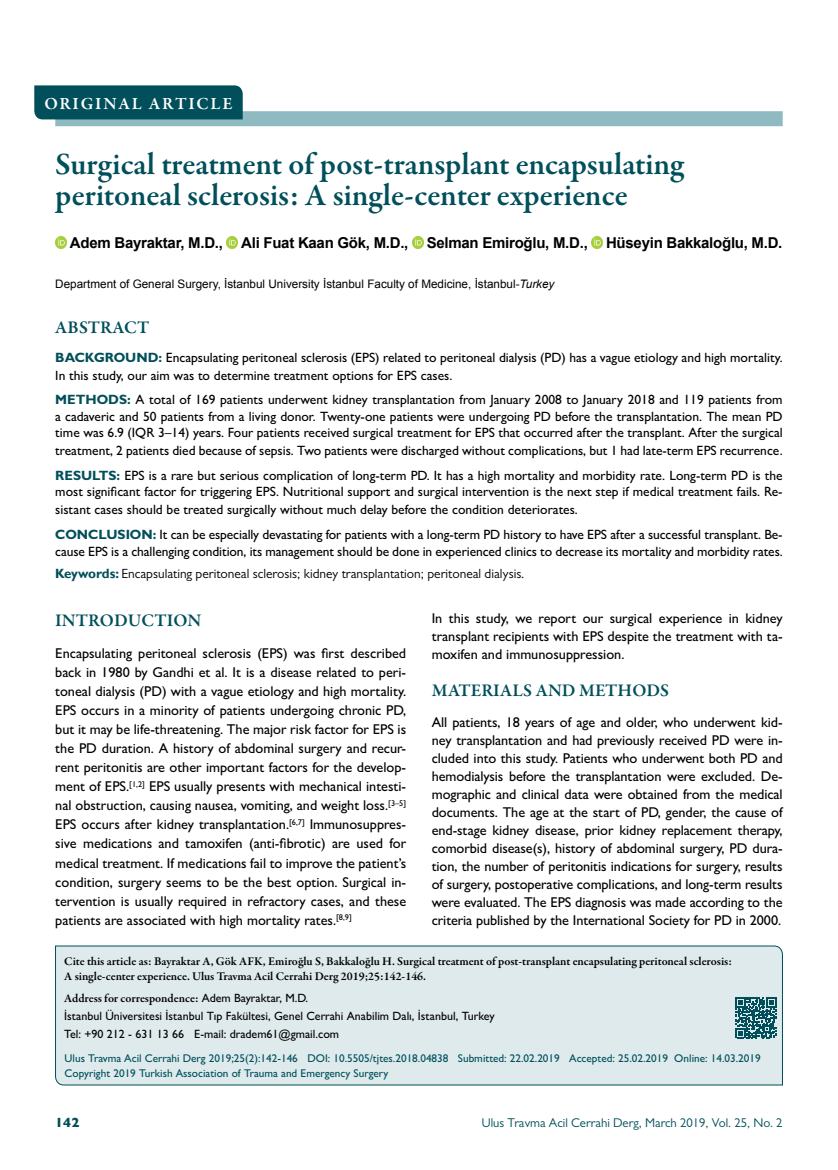
<style>
.page{position:relative;width:838px;height:1170px;background:#fff}
.page>*{position:absolute;margin:0;border:0;box-sizing:border-box;transform-origin:0 0}
.t1{font:600 31.5px/31.5px "Garamond Premr Pro";letter-spacing:-.005em;color:#004f5a}
.t2{font:600 18px "Garamond Premr Pro";letter-spacing:.005em;color:#004f5a}
.t3{font:600 17.25px "Garamond Premr Pro";letter-spacing:.1em;color:#fff}
.t4{font:700 15px "Arial";letter-spacing:-.02em;color:#000}
.t5{font:500 14.25px/19px "Gill Sans MT Pro";color:#000;text-align:justify}
.t6{font:500 13.5px/18px "Gill Sans MT Pro";color:#000}
.t7{font:800 13.5px "Gill Sans MT Pro";color:#004f5a}
.t8{font:13.35px "Gill Sans MT Pro";color:#000}
.t9{font:12.75px "Gill Sans MT Pro";color:#004f5a}
.t10{font:600 12px/15px "Garamond Premr Pro";color:#000}
.t11{font:500 12px/18px "Gill Sans MT Pro";color:#000}
.t12{font:11.7px "Arial";color:#000}
.t13{font:500 11.25px/15px "Gill Sans MT Pro";color:#004f5a}
.s1{font-style:italic}
.s2{font-weight:700;color:#004f5a}
.s3{font-family:"Gill Sans";font-weight:700;color:#004f5a}
.s4{font-family:"Gill Sans MT Pro";font-weight:500}
</style>
<div class="page">
<div style="left:55px;top:111px;width:727px;height:15px;background:#90bac2"></div>
<svg style="left:55px;top:237px;width:11px;height:11px"></svg>
<svg style="left:227px;top:237px;width:11px;height:11px"></svg>
<svg style="left:412px;top:237px;width:11px;height:11px"></svg>
<svg style="left:591px;top:237px;width:11px;height:11px"></svg>
<div style="left:34px;top:85px;width:209px;height:34px;background:#004f5a"></div>
<div style="left:55px;top:945px;width:728px;height:140px;background:#deeaec"></div>
<svg style="left:735px;top:997px;width:41px;height:41px;background:#3e7a83"></svg>
<p class="t3" style="left:44px;top:93px;width:190px">ORIGINAL ARTICLE</p>
<h1 class="t1" style="left:55px;top:149px;width:630px">Surgical treatment of post-transplant encapsulating peritoneal sclerosis: A single-center experience</h1>
<p class="t4" style="left:70px;top:233px;width:714px">Adem Bayraktar, M.D., Ali Fuat Kaan Gök, M.D., Selman Emiroğlu, M.D., Hüseyin Bakkaloğlu, M.D.</p>
<p class="t12" style="left:55px;top:276px;width:500px">Department of General Surgery, İstanbul University İstanbul Faculty of Medicine, İstanbul-<span class="s1">Turkey</span></p>
<p class="t2" style="left:55px;top:316px;width:95px">ABSTRACT</p>
<p class="t6" style="left:55px;top:348px;width:729px"><span class="s2">BACKGROUND:</span> Encapsulating peritoneal sclerosis (EPS) related to peritoneal dialysis (PD) has a vague etiology and high mortality.<br>In this study, our aim was to determine treatment options for EPS cases.</p>
<p class="t6" style="left:55px;top:391px;width:729px;line-height:16.5px;text-align:justify"><span class="s2">METHODS:</span> A total of 169 patients underwent kidney transplantation from January 2008 to January 2018 and 119 patients from a cadaveric and 50 patients from a living donor. Twenty-one patients were undergoing PD before the transplantation. The mean PD time was 6.9 (IQR 3–14) years. Four patients received surgical treatment for EPS that occurred after the transplant. After the surgical</p>
<p class="t6" style="left:55px;top:438px;width:729px;line-height:24.5px">treatment, 2 patients died because of sepsis. Two patients were discharged without complications, but 1 had late-term EPS recurrence.<br><span class="s2">RESULTS:</span> EPS is a rare but serious complication of long-term PD. It has a high mortality and morbidity rate. Long-term PD is the</p>
<p class="t6" style="left:55px;top:482px;width:729px">most significant factor for triggering EPS. Nutritional support and surgical intervention is the next step if medical treatment fails. Re&shy;sistant cases should be treated surgically without much delay before the condition deteriorates.</p>
<p class="t6" style="left:55px;top:525px;width:729px;line-height:17.5px"><span class="s2">CONCLUSION:</span> It can be especially devastating for patients with a long-term PD history to have EPS after a successful transplant. Be&shy;cause EPS is a challenging condition, its management should be done in experienced clinics to decrease its mortality and morbidity rates.</p>
<p class="t8" style="left:55px;top:565px;width:470px"><span class="s3">Keywords:</span> Encapsulating peritoneal sclerosis; kidney transplantation; peritoneal dialysis.</p>
<p class="t5" style="left:432px;top:608px;width:352px;line-height:18px">In this study, we report our surgical experience in kidney transplant recipients with EPS despite the treatment with ta&shy;moxifen and immunosuppression.</p>
<p class="t2" style="left:432px;top:679px;width:239px">MATERIALS AND METHODS</p>
<p class="t5" style="left:432px;top:712px;width:352px;line-height:18px">All patients, 18 years of age and older, who underwent kid&shy;ney transplantation and had previously received PD were in&shy;cluded into this study. Patients who underwent both PD and hemodialysis before the transplantation were excluded. De&shy;mographic and clinical data were obtained from the medical documents. The age at the start of PD, gender, the cause of end-stage kidney disease, prior kidney replacement therapy, comorbid disease(s), history of abdominal surgery, PD dura&shy;tion, the number of peritonitis indications for surgery, results of surgery, postoperative complications, and long-term results were evaluated. The EPS diagnosis was made according to the criteria published by the International Society for PD in 2000.</p>
<p class="t2" style="left:55px;top:609px;width:148px">INTRODUCTION</p>
<p class="t5" style="left:55px;top:643px;width:352px">Encapsulating peritoneal sclerosis (EPS) was first described back in 1980 by Gandhi et al. It is a disease related to peri&shy;toneal dialysis (PD) with a vague etiology and high mortality.<br>EPS occurs in a minority of patients undergoing chronic PD, but it may be life-threatening. The major risk factor for EPS is the PD duration. A history of abdominal surgery and recur&shy;rent peritonitis are other important factors for the develop&shy;ment of EPS.<sup>[1,2]</sup> EPS usually presents with mechanical intesti&shy;nal obstruction, causing nausea, vomiting, and weight loss.<sup>[3–5] </sup>EPS occurs after kidney transplantation.<sup>[6,7]</sup> Immunosuppres&shy;sive medications and tamoxifen (anti-fibrotic) are used for medical treatment. If medications fail to improve the patient’s condition, surgery seems to be the best option. Surgical in&shy;tervention is usually required in refractory cases, and these patients are associated with high mortality rates.<sup>[8,9]</sup></p>
<p class="t10" style="left:64px;top:953px;width:669px">Cite this article as: Bayraktar A, Gök AFK, Emiroğlu S, Bakkaloğlu H. Surgical treatment of post-transplant encapsulating peritoneal sclerosis:<br>A single-center experience. Ulus Travma Acil Cerrahi Derg 2019;25:142-146.</p>
<p class="t10" style="left:64px;top:991px;width:245px">Address for correspondence: <span class="s4">Adem Bayraktar, M.D.</span></p>
<p class="t11" style="left:64px;top:1006px;width:432px">İstanbul Üniversitesi İstanbul Tıp Fakültesi, Genel Cerrahi Anabilim Dalı, İstanbul, Turkey<br>Tel: +90 212 - 631 13 66 E-mail: dradem61@gmail.com</p>
<p class="t13" style="left:65px;top:1050px;width:697px">Ulus Travma Acil Cerrahi Derg 2019;25(2):142-146 DOI: 10.5505/tjtes.2018.04838 Submitted: 22.02.2019 Accepted: 25.02.2019 Online: 14.03.2019<br>Copyright 2019 Turkish Association of Trauma and Emergency Surgery</p>
<p class="t7" style="left:55px;top:1114px;width:26px">142</p>
<p class="t9" style="left:482px;top:1115px;width:302px">Ulus Travma Acil Cerrahi Derg, March 2019, Vol. 25, No. 2</p>
</div>
